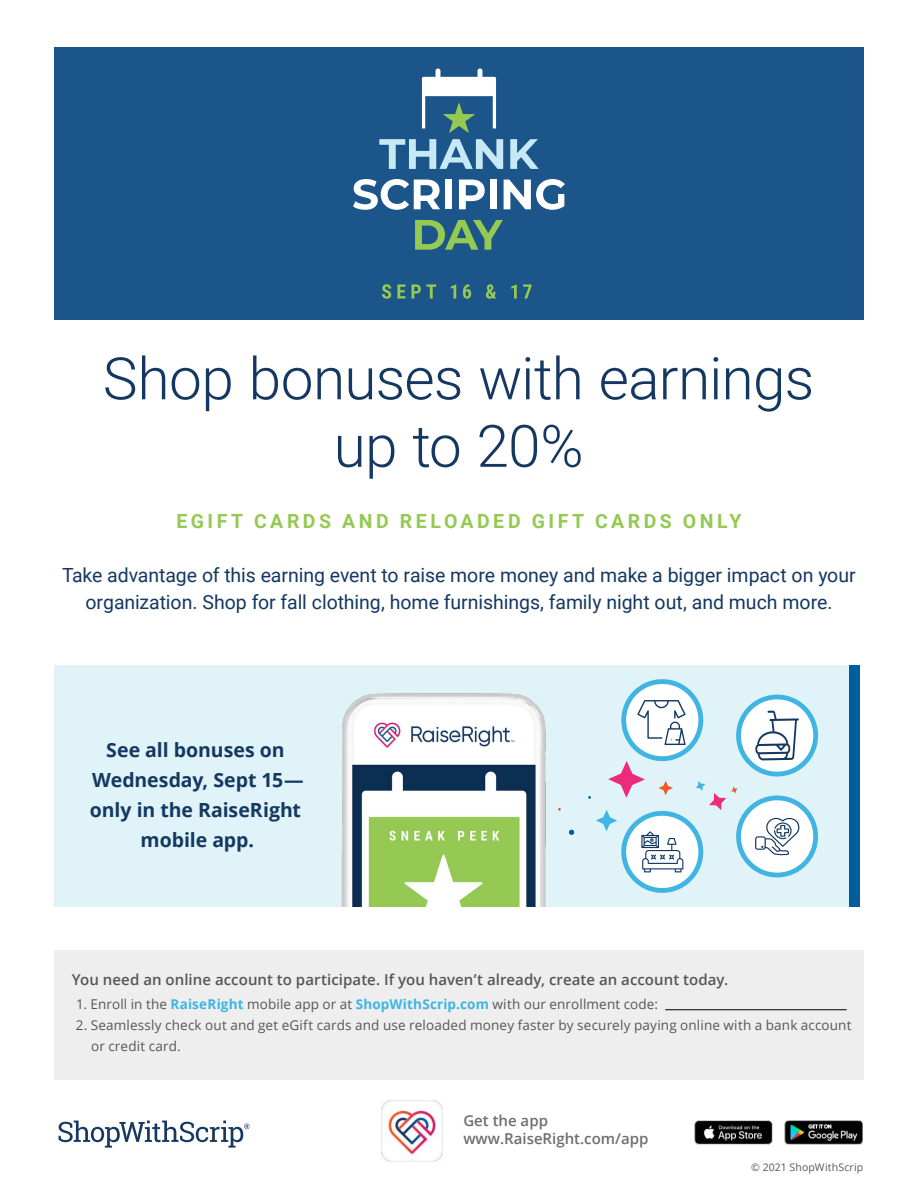
<style>
.page{position:relative;width:918px;height:1188px;background:#fff}
.page>*{position:absolute;margin:0;border:0;box-sizing:border-box;transform-origin:0 0}
.t1{font:300 58.5px/67.5px "Roboto";letter-spacing:-.015em;color:#143861;text-align:center}
.t2{font:19.5px/27px "Roboto";letter-spacing:-.005em;color:#143861;text-align:center}
.t3{font:700 19.5px/30px "Open Sans";letter-spacing:-.005em;color:#143961;text-align:center}
.t4{font:700 19.5px "Roboto";letter-spacing:.18em;color:#94c952}
.t5{font:600 15px "Open Sans";letter-spacing:.005em;color:#545759}
.t6{font:600 15px/18px "Open Sans";color:#6d6e71}
.t7{font:13.5px/21px "Open Sans";letter-spacing:.01em;color:#545759}
.t8{font:10.5px "Open Sans";letter-spacing:.015em;color:#545759}
.s1{font-weight:700;color:#3db5e6}
</style>
<div class="page">
<div style="left:54px;top:665px;width:795px;height:242px;background:#e0f3f9"></div>
<div style="left:54px;top:48px;width:810px;height:272px;background:#1b5589"></div>
<svg style="left:59px;top:1121px;width:190px;height:27px"></svg>
<div style="left:54px;top:950px;width:810px;height:130px;background:#eee"></div>
<div style="left:849px;top:665px;width:10px;height:242px;background:#005e9e"></div>
<hr style="left:665px;top:1009px;width:182px;height:1px;background:#000">
<img style="left:341px;top:693px;width:205px;height:214px">
<img style="left:381px;top:1100px;width:61px;height:61px">
<img style="left:695px;top:1121px;width:168px;height:24px">
<svg style="left:422px;top:68px;width:74px;height:65px"></svg>
<svg style="left:379px;top:139px;width:124px;height:30px"></svg>
<svg style="left:510px;top:139px;width:29px;height:30px"></svg>
<svg style="left:353px;top:179px;width:87px;height:31px"></svg>
<div style="left:445px;top:180px;width:7px;height:29px;background:#fff"></div>
<svg style="left:459px;top:180px;width:26px;height:29px"></svg>
<div style="left:490px;top:180px;width:7px;height:29px;background:#fff"></div>
<svg style="left:504px;top:179px;width:61px;height:31px"></svg>
<svg style="left:415px;top:220px;width:88px;height:30px"></svg>
<svg style="left:382px;top:284px;width:150px;height:15px"></svg>
<svg style="left:569px;top:830px;width:5px;height:5px"></svg>
<svg style="left:588px;top:679px;width:230px;height:214px"></svg>
<h1 class="t1" style="left:103px;top:343px;width:713px">Shop bonuses with earnings up to 20%</h1>
<h2 class="t4" style="left:176px;top:507px;width:567px">EGIFT CARDS AND RELOADED GIFT CARDS ONLY</h2>
<h2 class="t2" style="left:62px;top:560px;width:795px">Take advantage of this earning event to raise more money and make a bigger impact on your organization. Shop for fall clothing, home furnishings, family night out, and much more.</h2>
<h2 class="t3" style="left:90px;top:735px;width:215px">See all bonuses on<br>Wednesday, Sept 15— only in the RaiseRight mobile app.</h2>
<p class="t5" style="left:72px;top:970px;width:658px">You need an online account to participate. If you haven’t already, create an account today.</p>
<p class="t7" style="left:76px;top:994px;width:583px">1. Enroll in the <span class="s1">RaiseRight</span> mobile app or at <span class="s1">ShopWithScrip.com</span> with our enrollment code:</p>
<p class="t7" style="left:91px;top:1015px;width:762px;text-indent:-15px">2. Seamlessly check out and get eGift cards and use reloaded money faster by securely paying online with a bank account or credit card.</p>
<p class="t6" style="left:463px;top:1111px;width:187px">Get the app www.RaiseRight.com/app</p>
<p class="t8" style="left:751px;top:1160px;width:114px">© 2021 ShopWithScrip</p>
</div>
